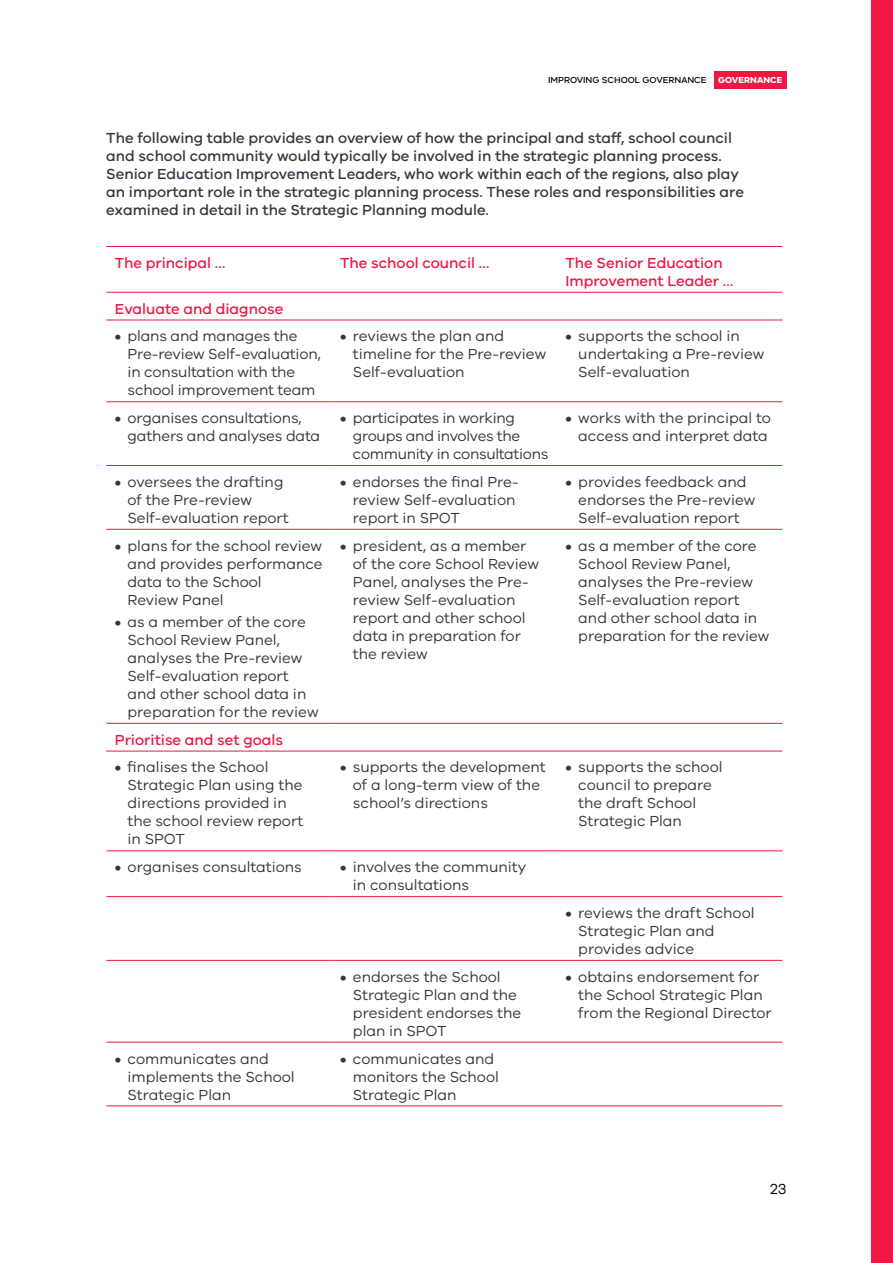
<style>
.page{position:relative;width:893px;height:1263px;background:#fff}
.page>*{position:absolute;margin:0;border:0;box-sizing:border-box;transform-origin:0 0}
.t1{font:15px/18px "VIC";color:#343741}
._05_Body_Copy_Last{font:500 15px/18px "VIC";color:#343741}
._05_Body_Copy{font:500 15px/18px "VIC";color:#ed1844}
.t2{font:15px/18px "VIC";letter-spacing:-.02em;color:#343741}
.t3{font:15px "VIC";color:#000}
.t4{font:500 9px "VIC";color:#000}
.t5{font:700 9px "VIC";color:#fff}
.s1{font-weight:600}
</style>
<div class="page">
<svg style="left:106px;top:319px;width:676px;height:723px"></svg>
<hr style="left:106px;top:246px;width:226px;height:1px;background:#ed1844">
<hr style="left:332px;top:246px;width:225px;height:1px;background:#ed1844">
<hr style="left:557px;top:246px;width:225px;height:1px;background:#ed1844">
<hr style="left:106px;top:292px;width:226px;height:1px;background:#ed1844">
<hr style="left:332px;top:292px;width:225px;height:1px;background:#ed1844">
<hr style="left:557px;top:292px;width:225px;height:1px;background:#ed1844">
<hr style="left:106px;top:723px;width:226px;height:1px;background:#ed1844">
<hr style="left:332px;top:723px;width:225px;height:1px;background:#ed1844">
<hr style="left:557px;top:723px;width:225px;height:1px;background:#ed1844">
<hr style="left:106px;top:751px;width:226px;height:1px;background:#ed1844">
<hr style="left:332px;top:751px;width:225px;height:1px;background:#ed1844">
<hr style="left:557px;top:751px;width:225px;height:1px;background:#ed1844">
<hr style="left:106px;top:1105px;width:226px;height:1px;background:#ed1844">
<hr style="left:332px;top:1105px;width:225px;height:1px;background:#ed1844">
<hr style="left:557px;top:1105px;width:225px;height:1px;background:#ed1844">
<hr style="left:106px;top:320px;width:226px;height:1px;background:#ed1844">
<hr style="left:332px;top:320px;width:225px;height:1px;background:#ed1844">
<hr style="left:557px;top:320px;width:225px;height:1px;background:#ed1844">
<hr style="left:106px;top:850px;width:226px;height:1px;background:#ed1844">
<hr style="left:332px;top:850px;width:225px;height:1px;background:#ed1844">
<hr style="left:557px;top:850px;width:225px;height:1px;background:#ed1844">
<hr style="left:106px;top:896px;width:226px;height:1px;background:#ed1844">
<hr style="left:332px;top:896px;width:225px;height:1px;background:#ed1844">
<hr style="left:557px;top:896px;width:225px;height:1px;background:#ed1844">
<hr style="left:106px;top:960px;width:226px;height:1px;background:#ed1844">
<hr style="left:332px;top:960px;width:225px;height:1px;background:#ed1844">
<hr style="left:557px;top:960px;width:225px;height:1px;background:#ed1844">
<hr style="left:106px;top:1042px;width:226px;height:1px;background:#ed1844">
<hr style="left:332px;top:1042px;width:225px;height:1px;background:#ed1844">
<hr style="left:557px;top:1042px;width:225px;height:1px;background:#ed1844">
<hr style="left:106px;top:401px;width:226px;height:1px;background:#ed1844">
<hr style="left:332px;top:401px;width:225px;height:1px;background:#ed1844">
<hr style="left:557px;top:401px;width:225px;height:1px;background:#ed1844">
<hr style="left:106px;top:465px;width:226px;height:1px;background:#ed1844">
<hr style="left:332px;top:465px;width:225px;height:1px;background:#ed1844">
<hr style="left:557px;top:465px;width:225px;height:1px;background:#ed1844">
<hr style="left:106px;top:529px;width:226px;height:1px;background:#ed1844">
<hr style="left:332px;top:529px;width:225px;height:1px;background:#ed1844">
<hr style="left:557px;top:529px;width:225px;height:1px;background:#ed1844">
<div style="left:714px;top:72px;width:73px;height:17px;background:#ed1844"></div>
<div style="left:872px;top:0;width:21px;height:1263px;background:#ed1844"></div>
<p class="t4" style="left:548px;top:75px;width:160px">IMPROVING SCHOOL GOVERNANCE</p>
<p class="t5" style="left:718px;top:75px;width:66px">GOVERNANCE</p>
<p class="_05_Body_Copy_Last" style="left:106px;top:128px;width:639px">The following table provides an overview of how the principal and staff, school council and school community would typically be involved in the strategic planning process.<br>Senior Education Improvement Leaders, who work within each of the regions, also play an important role in the strategic planning process. These roles and responsibilities are examined in detail in the Strategic Planning module.</p>
<p class="_05_Body_Copy" style="left:115px;top:253px;width:112px">The principal …</p>
<p class="_05_Body_Copy" style="left:340px;top:253px;width:151px">The school council …</p>
<p class="_05_Body_Copy" style="left:566px;top:253px;width:170px">The Senior Education<br>Improvement Leader …</p>
<p class="_05_Body_Copy" style="left:115px;top:299px;width:170px">Evaluate and diagnose</p>
<p class="t1" style="left:128px;top:327px;width:195px;text-indent:-13px"><span class="s1">•</span> plans and manages the<br>Pre-review Self-evaluation, in consultation with the school improvement team</p>
<p class="t1" style="left:353px;top:327px;width:195px;text-indent:-13px"><span class="s1">•</span> reviews the plan and timeline for the Pre-review<br>Self-evaluation</p>
<p class="t1" style="left:578px;top:327px;width:188px;text-indent:-13px"><span class="s1">•</span> supports the school in undertaking a Pre-review<br>Self-evaluation</p>
<p class="t1" style="left:128px;top:409px;width:194px;text-indent:-13px"><span class="s1">•</span> organises consultations, gathers and analyses data</p>
<p class="t2" style="left:353px;top:409px;width:197px;text-indent:-13px"><span class="s1">•</span> participates in working groups and involves the community in consultations</p>
<p class="t1" style="left:566px;top:409px;width:207px;text-align:right"><span class="s1">•</span> works with the principal to access and interpret data</p>
<p class="t1" style="left:128px;top:472px;width:163px;text-indent:-13px"><span class="s1">•</span> oversees the drafting of the Pre-review<br>Self-evaluation report</p>
<p class="t1" style="left:353px;top:472px;width:167px;text-indent:-13px"><span class="s1">•</span> endorses the final Pre&shy;review Self-evaluation report in SPOT</p>
<p class="t1" style="left:578px;top:472px;width:179px;text-indent:-13px"><span class="s1">•</span> provides feedback and endorses the Pre-review<br>Self-evaluation report</p>
<p class="t1" style="left:128px;top:536px;width:197px;text-indent:-13px"><span class="s1">•</span> plans for the school review and provides performance data to the School<br>Review Panel</p>
<p class="t1" style="left:128px;top:612px;width:192px;text-indent:-13px"><span class="s1">•</span> as a member of the core<br>School Review Panel, analyses the Pre-review<br>Self-evaluation report and other school data in preparation for the review</p>
<p class="t1" style="left:353px;top:536px;width:188px;text-indent:-13px"><span class="s1">•</span> president, as a member of the core School Review<br>Panel, analyses the Pre&shy;review Self-evaluation report and other school data in preparation for the review</p>
<p class="t1" style="left:578px;top:536px;width:192px;text-indent:-13px"><span class="s1">•</span> as a member of the core<br>School Review Panel, analyses the Pre-review<br>Self-evaluation report and other school data in preparation for the review</p>
<p class="_05_Body_Copy" style="left:115px;top:730px;width:170px">Prioritise and set goals</p>
<p class="t1" style="left:128px;top:758px;width:177px;text-indent:-13px"><span class="s1">•</span> finalises the School<br>Strategic Plan using the directions provided in the school review report in SPOT</p>
<p class="t1" style="left:353px;top:758px;width:194px;text-indent:-13px"><span class="s1">•</span> supports the development of a long-term view of the school’s directions</p>
<p class="t1" style="left:578px;top:758px;width:146px;text-indent:-13px"><span class="s1">•</span> supports the school council to prepare the draft School<br>Strategic Plan</p>
<p class="t1" style="left:115px;top:858px;width:189px"><span class="s1">•</span> organises consultations</p>
<p class="t1" style="left:353px;top:858px;width:175px;text-indent:-13px"><span class="s1">•</span> involves the community in consultations</p>
<p class="t1" style="left:578px;top:903px;width:178px;text-indent:-13px"><span class="s1">•</span> reviews the draft School<br>Strategic Plan and provides advice</p>
<p class="t1" style="left:353px;top:967px;width:170px;text-indent:-13px"><span class="s1">•</span> endorses the School<br>Strategic Plan and the president endorses the plan in SPOT</p>
<p class="t1" style="left:578px;top:967px;width:195px;text-indent:-13px"><span class="s1">•</span> obtains endorsement for the School Strategic Plan from the Regional Director</p>
<p class="t1" style="left:128px;top:1049px;width:169px;text-indent:-13px"><span class="s1">•</span> communicates and implements the School<br>Strategic Plan</p>
<p class="t1" style="left:353px;top:1049px;width:148px;text-indent:-13px"><span class="s1">•</span> communicates and monitors the School<br>Strategic Plan</p>
<p class="t3" style="left:770px;top:1180px;width:18px">23</p>
</div>
